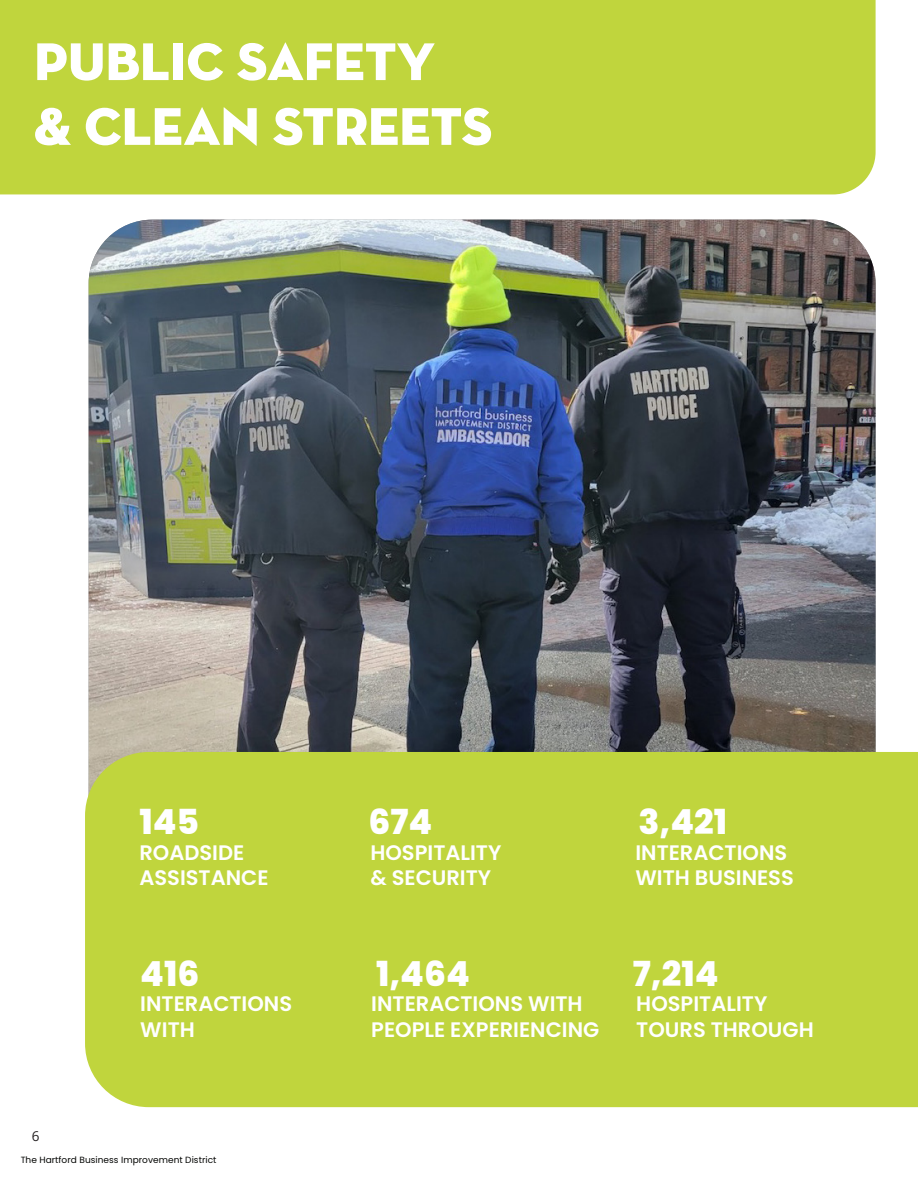
<style>
.page{position:relative;width:918px;height:1188px;background:#fff}
.page>*{position:absolute;margin:0;border:0;box-sizing:border-box;transform-origin:0 0}
.Headline{font:54px/64.8px "Neutraface Display Titling";color:#fff}
.Headline-2{font:800 34.5px "Poppins";color:#fff}
.Headline-3{font:600 21px "Poppins";color:#fff}
.t1{font:13.5px "Open Sans";color:#231f20}
.t2{font:9px "Poppins";letter-spacing:.005em;color:#040503}
</style>
<div class="page">
<img style="left:89px;top:220px;width:787px;height:532px">
<div style="left:85px;top:752px;width:833px;height:355px;background:#c0d53d"></div>
<div style="left:0;top:0;width:876px;height:194px;background:#c0d53d"></div>
<p class="Headline" style="left:34px;top:30px;width:460px">PUBLIC SAFETY<br>&amp; CLEAN STREETS</p>
<p class="Headline-2" style="left:139px;top:802px;width:61px">145</p>
<p class="Headline-2" style="left:369px;top:802px;width:65px">674</p>
<p class="Headline-2" style="left:639px;top:802px;width:90px">3,421</p>
<p class="Headline-3" style="left:139px;top:840px;width:106px">ROADSIDE</p>
<p class="Headline-3" style="left:370px;top:840px;width:133px">HOSPITALITY</p>
<p class="Headline-3" style="left:635px;top:840px;width:153px">INTERACTIONS</p>
<p class="Headline-3" style="left:139px;top:866px;width:131px">ASSISTANCE</p>
<p class="Headline-3" style="left:370px;top:866px;width:122px">&amp; SECURITY</p>
<p class="Headline-3" style="left:635px;top:866px;width:160px">WITH BUSINESS</p>
<p class="t1" style="left:32px;top:1127px;width:9px">6</p>
<p class="Headline-2" style="left:140px;top:954px;width:61px">416</p>
<p class="Headline-2" style="left:376px;top:954px;width:95px">1,464</p>
<p class="Headline-2" style="left:633px;top:954px;width:87px">7,214</p>
<p class="Headline-3" style="left:140px;top:992px;width:153px">INTERACTIONS</p>
<p class="Headline-3" style="left:371px;top:992px;width:213px">INTERACTIONS WITH</p>
<p class="Headline-3" style="left:636px;top:992px;width:133px">HOSPITALITY</p>
<p class="Headline-3" style="left:140px;top:1017px;width:56px">WITH</p>
<p class="Headline-3" style="left:371px;top:1017px;width:229px">PEOPLE EXPERIENCING</p>
<p class="Headline-3" style="left:636px;top:1017px;width:179px">TOURS THROUGH</p>
<p class="t2" style="left:21px;top:1155px;width:197px">The Hartford Business Improvement District</p>
</div>
